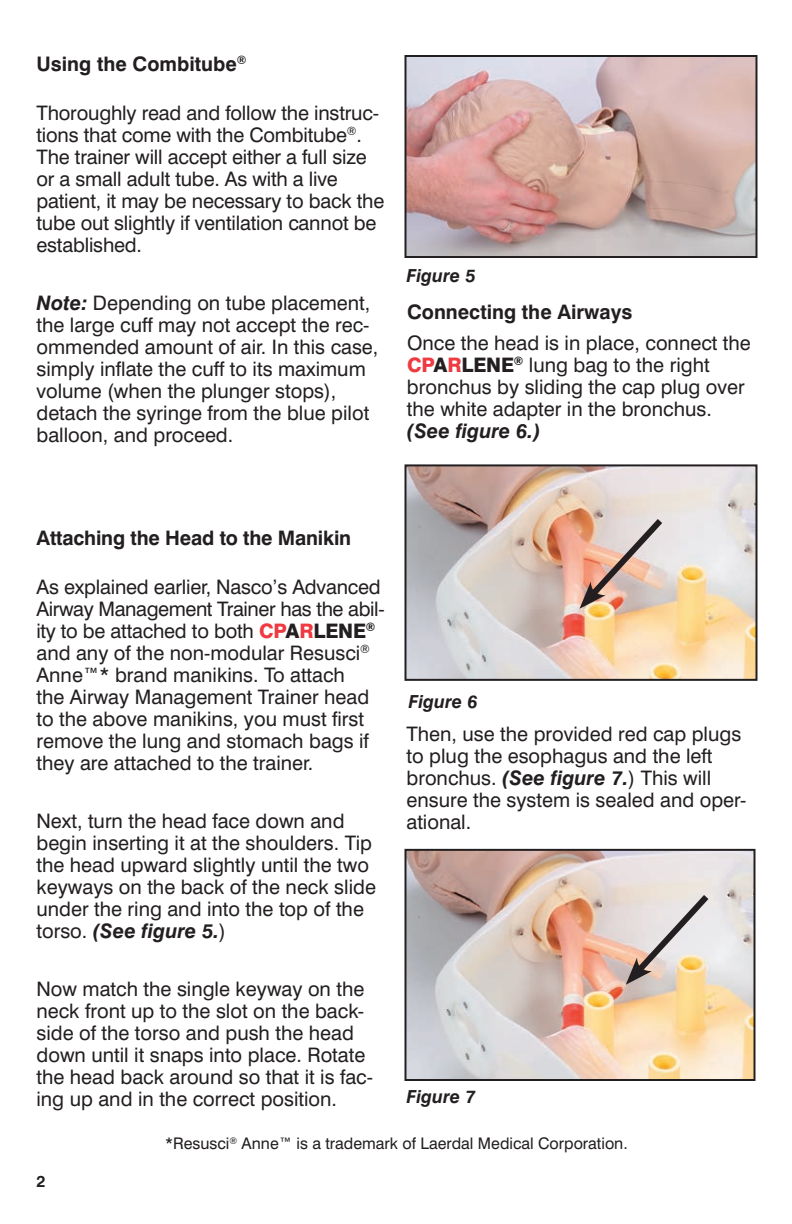
<style>
.page{position:relative;width:792px;height:1224px;background:#fff}
.page>*{position:absolute;margin:0;border:0;box-sizing:border-box;transform-origin:0 0}
.t1{font:20px/22px "Swiss 721 BT";color:#231f20}
.t2{font:700 20px "Swiss 721 BT";color:#231f20}
.t3{font:italic 700 20px "Swiss 721 BT";color:#231f20}
.t4{font:italic 700 18px "Swiss 721 BT";color:#231f20}
.t5{font:16px "Swiss 721 BT";color:#231f20}
.t6{font:700 16px "Swiss 721 BT";color:#231f20}
.s1{font-weight:700;font-style:italic}
.s2{font-weight:800;color:#ee3a41}
.s3{font-weight:800}
</style>
<div class="page">
<img style="left:407px;top:58px;width:348px;height:197px">
<div style="left:404px;top:55px;width:354px;height:203px;border:2px solid #231f20"></div>
<img style="left:407px;top:467px;width:348px;height:211px">
<div style="left:404px;top:464px;width:354px;height:217px;border:2px solid #231f20"></div>
<svg style="left:580px;top:513px;width:88px;height:96px;background:#d2b5a8"></svg>
<img style="left:407px;top:852px;width:346px;height:226px">
<div style="left:404px;top:849px;width:352px;height:232px;border:2px solid #231f20"></div>
<svg style="left:626px;top:889px;width:89px;height:96px;background:#d7ccc3"></svg>
<p class="t2" style="left:36px;top:52px;width:211px">Using the Combitube<sup>®</sup></p>
<p class="t1" style="left:36px;top:102px;width:349px">Thoroughly read and follow the instruc&shy;tions that come with the Combitube<sup>®</sup>.<br>The trainer will accept either a full size or a small adult tube. As with a live patient, it may be necessary to back the tube out slightly if ventilation cannot be established.</p>
<p class="t1" style="left:37px;top:292px;width:343px"><span class="s1">Note:</span> Depending on tube placement, the large cuff may not accept the rec&shy;ommended amount of air. In this case, simply inflate the cuff to its maximum volume (when the plunger stops), detach the syringe from the blue pilot balloon, and proceed.</p>
<p class="t4" style="left:406px;top:265px;width:71px">Figure 5</p>
<p class="t2" style="left:407px;top:300px;width:227px">Connecting the Airways</p>
<p class="t1" style="left:407px;top:332px;width:345px">Once the head is in place, connect the <span class="s2">CP</span><span class="s3">A</span><span class="s2">R</span><span class="s3">LENE</span><sup>®</sup> lung bag to the right bronchus by sliding the cap plug over the white adapter in the bronchus.</p>
<p class="t3" style="left:407px;top:419px;width:135px">(See figure 6.)</p>
<p class="t2" style="left:37px;top:526px;width:316px">Attaching the Head to the Manikin</p>
<p class="t1" style="left:37px;top:576px;width:350px">As explained earlier, Nasco’s Advanced Airway Management Trainer has the abil&shy;ity to be attached to both <span class="s2">CP</span><span class="s3">A</span><span class="s2">R</span><span class="s3">LENE</span><sup>® </sup>and any of the non-modular Resusci<sup>® </sup>Anne™* brand manikins. To attach<br>the Airway Management Trainer head to the above manikins, you must first remove the lung and stomach bags if they are attached to the trainer.</p>
<p class="t1" style="left:37px;top:810px;width:341px">Next, turn the head face down and begin inserting it at the shoulders. Tip the head upward slightly until the two keyways on the back of the neck slide under the ring and into the top of the torso. <span class="s1">(See figure 5.</span>)</p>
<p class="t1" style="left:37px;top:978px;width:338px">Now match the single keyway on the neck front up to the slot on the back&shy;side of the torso and push the head down until it snaps into place. Rotate the head back around so that it is fac&shy;ing up and in the correct position.</p>
<p class="t4" style="left:408px;top:691px;width:71px">Figure 6</p>
<p class="t1" style="left:406px;top:723px;width:341px">Then, use the provided red cap plugs to plug the esophagus and the left bronchus. <span class="s1">(See figure 7.</span>) This will ensure the system is sealed and oper&shy;ational.</p>
<p class="t4" style="left:406px;top:1085px;width:71px">Figure 7</p>
<p class="t6" style="left:36px;top:1172px;width:11px">2</p>
<p class="t5" style="left:165px;top:1134px;width:464px">*Resusci<sup>®</sup> Anne™ is a trademark of Laerdal Medical Corporation.</p>
</div>
